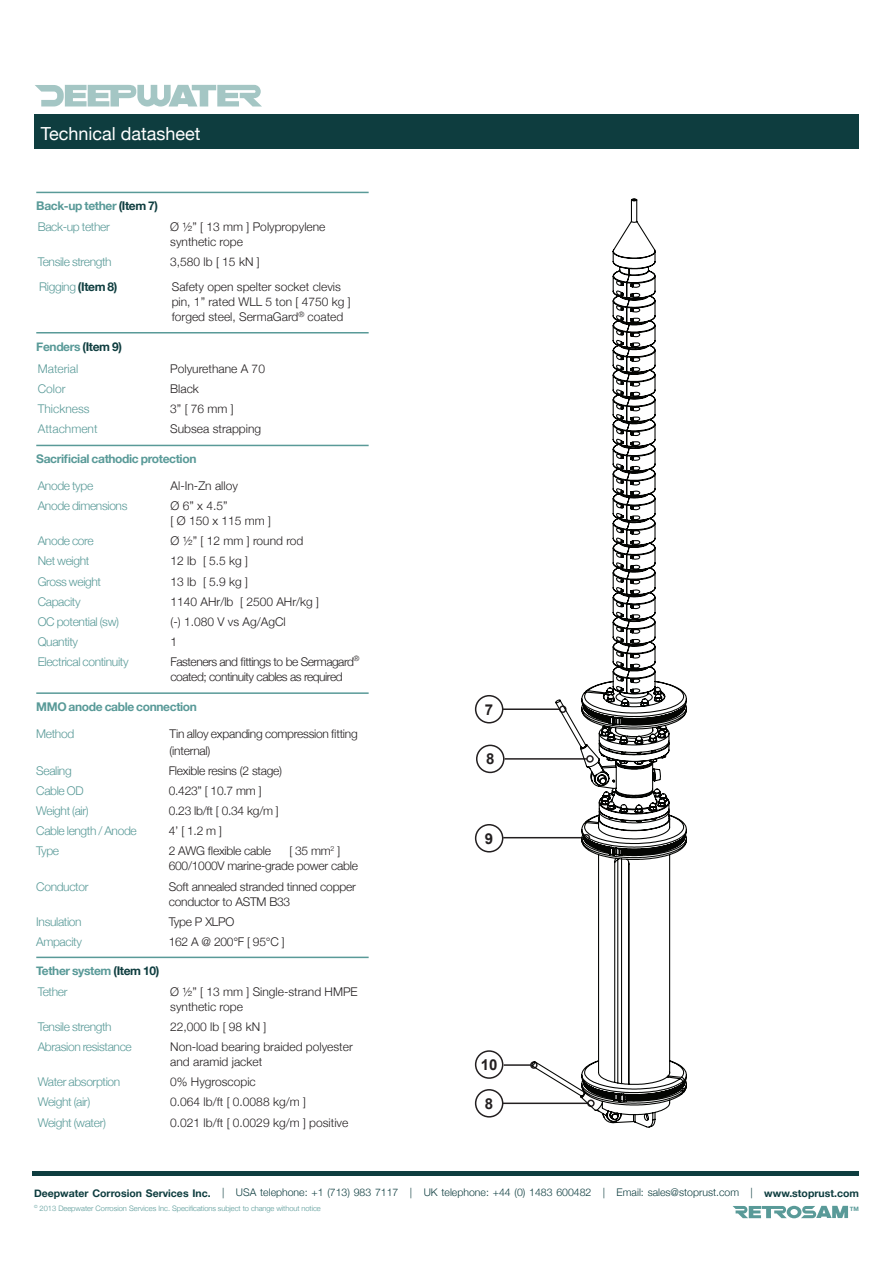
<style>
.page{position:relative;width:893px;height:1263px;background:#fff}
.page>*{position:absolute;margin:0;border:0;box-sizing:border-box;transform-origin:0 0}
.Table_Text_Style{font:18px "Helvetica Neue";color:#fff}
.t1{font:700 15px "Arial";color:#231f20}
.DW_Text_01_Heading_L{font:300 12px/15px "Helvetica Neue";color:#231f20}
.DW_General_Intro_Tex{font:300 12px "Helvetica Neue";letter-spacing:-.03em;color:#599a98}
.DW_Text_01_Heading_L-2{font:300 12px/15px "Helvetica Neue";letter-spacing:-.02em;color:#231f20}
.DW_Heading_02{font:700 12px "Helvetica Neue";letter-spacing:-.03em;color:#599a98}
.DW_Text_01_Heading_L-3{font:300 12px/15px "Helvetica Neue";letter-spacing:-.04em;color:#231f20}
.DW_General_Intro_Tex-2{font:300 12px "Helvetica Neue";color:#599a98}
.Table_Text_Style-2{font:300 10.5px "Helvetica Neue";color:#0e3d3f}
.Table_Text_Style-3{font:300 7.5px "Helvetica Neue";letter-spacing:-.01em;color:#599a98}
.DW_General_Intro_Tex-3{font:700 6px "Helvetica Neue";color:#599a98}
.s1{color:#0e3d3f}
.s2{font-weight:700;color:#0e3d3f}
.s3{font-weight:700}
</style>
<div class="page">
<div style="left:34px;top:115px;width:825px;height:34px;background:#0e3d3f"></div>
<div style="left:32px;top:1171px;width:827px;height:5px;background:#0e3d3f"></div>
<svg style="left:35px;top:85px;width:227px;height:22px"></svg>
<svg style="left:733px;top:1206px;width:115px;height:12px"></svg>
<hr style="left:36px;top:445px;width:333px;height:1px;background:#599a98">
<div style="left:475px;top:695px;width:28px;height:28px;border:2px solid #231f20;border-radius:50%"></div>
<hr style="left:502px;top:708px;width:58px;height:2px;background:#231f20">
<div style="left:476px;top:745px;width:28px;height:28px;border:2px solid #231f20;border-radius:50%"></div>
<hr style="left:36px;top:692px;width:333px;height:2px;background:#599a98">
<hr style="left:36px;top:332px;width:333px;height:1px;background:#599a98">
<div style="left:475px;top:824px;width:28px;height:28px;border:2px solid #231f20;border-radius:50%"></div>
<div style="left:475px;top:1050px;width:28px;height:29px;border:2px solid #231f20;border-radius:50%"></div>
<div style="left:475px;top:1089px;width:28px;height:28px;border:2px solid #231f20;border-radius:50%"></div>
<hr style="left:503px;top:1102px;width:85px;height:2px;background:#231f20">
<hr style="left:504px;top:1064px;width:27px;height:2px;background:#231f20">
<div style="left:530px;top:1061px;width:8px;height:8px;border:2px solid #231f20;border-radius:50%"></div>
<hr style="left:504px;top:758px;width:83px;height:2px;background:#231f20">
<hr style="left:503px;top:837px;width:80px;height:1px;background:#231f20">
<svg style="left:531px;top:198px;width:156px;height:930px"></svg>
<hr style="left:36px;top:192px;width:333px;height:1px;background:#599a98">
<hr style="left:36px;top:957px;width:333px;height:1px;background:#599a98">
<p class="Table_Text_Style" style="left:41px;top:119px;width:161px">Technical datasheet</p>
<h1 class="Table_Text_Style" style="left:47px;top:119px;width:161px">Technical datasheet</h1>
<p class="DW_Heading_02" style="left:36px;top:195px;width:123px">Back-up tether <span class="s1">(Item 7)</span></p>
<p class="DW_General_Intro_Tex" style="left:38px;top:217px;width:73px">Back-up tether</p>
<p class="DW_Text_01_Heading_L" style="left:170px;top:219px;width:157px">Ø ½” [ 13 mm ] Polypropylene</p>
<p class="DW_Text_01_Heading_L" style="left:170px;top:234px;width:74px">synthetic rope</p>
<p class="DW_General_Intro_Tex" style="left:38px;top:252px;width:75px">Tensile strength</p>
<p class="DW_Text_01_Heading_L" style="left:170px;top:254px;width:91px">3,580 lb [ 15 kN ]</p>
<p class="DW_General_Intro_Tex" style="left:39px;top:277px;width:80px">Rigging <span class="s2">(Item 8)</span></p>
<p class="DW_Text_01_Heading_L" style="left:172px;top:279px;width:180px">Safety open spelter socket clevis pin, 1” rated WLL 5 ton [ 4750 kg ] forged steel, SermaGard<sup>®</sup> coated</p>
<p class="DW_Heading_02" style="left:36px;top:335px;width:87px">Fenders <span class="s1">(Item 9)</span></p>
<p class="DW_General_Intro_Tex-2" style="left:38px;top:359px;width:42px">Material</p>
<p class="DW_Text_01_Heading_L" style="left:170px;top:361px;width:96px">Polyurethane A 70</p>
<p class="DW_General_Intro_Tex" style="left:38px;top:379px;width:29px">Color</p>
<p class="DW_Text_01_Heading_L" style="left:170px;top:381px;width:30px">Black</p>
<p class="DW_General_Intro_Tex-2" style="left:38px;top:399px;width:53px">Thickness</p>
<p class="DW_Text_01_Heading_L" style="left:170px;top:401px;width:65px">3” [ 76 mm ]</p>
<p class="DW_General_Intro_Tex-2" style="left:38px;top:419px;width:61px">Attachment</p>
<p class="DW_Text_01_Heading_L" style="left:170px;top:421px;width:92px">Subsea strapping</p>
<p class="DW_Heading_02" style="left:36px;top:448px;width:162px">Sacrificial cathodic protection</p>
<p class="DW_General_Intro_Tex" style="left:38px;top:476px;width:57px">Anode type</p>
<p class="DW_Text_01_Heading_L" style="left:171px;top:478px;width:69px">Al-In-Zn alloy</p>
<p class="DW_General_Intro_Tex" style="left:38px;top:496px;width:91px">Anode dimensions</p>
<p class="DW_Text_01_Heading_L" style="left:171px;top:498px;width:58px">Ø 6” x 4.5”</p>
<p class="DW_Text_01_Heading_L" style="left:171px;top:513px;width:102px">[ Ø 150 x 115 mm ]</p>
<p class="DW_General_Intro_Tex" style="left:38px;top:531px;width:57px">Anode core</p>
<p class="DW_Text_01_Heading_L" style="left:171px;top:533px;width:134px">Ø ½” [ 12 mm ] round rod</p>
<p class="DW_General_Intro_Tex" style="left:38px;top:551px;width:53px">Net weight</p>
<p class="DW_Text_01_Heading_L" style="left:171px;top:553px;width:79px">12 lb [ 5.5 kg ]</p>
<p class="DW_General_Intro_Tex" style="left:38px;top:571px;width:65px">Gross weight</p>
<p class="DW_Text_01_Heading_L" style="left:171px;top:573px;width:79px">13 lb [ 5.9 kg ]</p>
<p class="DW_General_Intro_Tex" style="left:38px;top:592px;width:44px">Capacity</p>
<p class="DW_Text_01_Heading_L" style="left:171px;top:593px;width:150px">1140 AHr/lb [ 2500 AHr/kg ]</p>
<p class="DW_General_Intro_Tex" style="left:38px;top:612px;width:83px">OC potential (sw)</p>
<p class="DW_Text_01_Heading_L" style="left:171px;top:613px;width:117px">(-) 1.080 V vs Ag/AgCl</p>
<p class="DW_General_Intro_Tex" style="left:38px;top:632px;width:42px">Quantity</p>
<p class="DW_Text_01_Heading_L" style="left:171px;top:633px;width:8px">1</p>
<p class="DW_General_Intro_Tex" style="left:38px;top:652px;width:92px">Electrical continuity</p>
<p class="DW_Text_01_Heading_L-3" style="left:171px;top:653px;width:190px">Fasteners and fittings to be Sermagard<sup>® </sup>coated; continuity cables as required</p>
<p class="DW_Heading_02" style="left:36px;top:696px;width:162px">MMO anode cable connection</p>
<p class="DW_General_Intro_Tex" style="left:36px;top:724px;width:39px">Method</p>
<p class="DW_Text_01_Heading_L-2" style="left:170px;top:725px;width:190px">Tin alloy expanding compression fitting</p>
<p class="DW_Text_01_Heading_L-2" style="left:170px;top:742px;width:42px">(internal)</p>
<p class="DW_General_Intro_Tex" style="left:36px;top:761px;width:37px">Sealing</p>
<p class="DW_Text_01_Heading_L-2" style="left:169px;top:762px;width:115px">Flexible resins (2 stage)</p>
<p class="DW_General_Intro_Tex" style="left:36px;top:781px;width:49px">Cable OD</p>
<p class="DW_Text_01_Heading_L" style="left:169px;top:783px;width:94px">0.423” [ 10.7 mm ]</p>
<p class="DW_General_Intro_Tex" style="left:36px;top:801px;width:54px">Weight (air)</p>
<p class="DW_Text_01_Heading_L" style="left:169px;top:803px;width:112px">0.23 lb/ft [ 0.34 kg/m ]</p>
<p class="DW_General_Intro_Tex" style="left:36px;top:821px;width:102px">Cable length / Anode</p>
<p class="DW_Text_01_Heading_L" style="left:169px;top:823px;width:55px">4’ [ 1.2 m ]</p>
<p class="DW_General_Intro_Tex" style="left:36px;top:841px;width:24px">Type</p>
<p class="DW_Text_01_Heading_L-2" style="left:169px;top:843px;width:104px">2 AWG flexible cable</p>
<p class="DW_Text_01_Heading_L-2" style="left:169px;top:843px;width:191px;text-indent:121px">[ 35 mm<sup>2</sup> ]<br>600/1000V marine-grade power cable</p>
<p class="DW_General_Intro_Tex" style="left:36px;top:877px;width:54px">Conductor</p>
<p class="DW_Text_01_Heading_L-2" style="left:169px;top:878px;width:188px">Soft annealed stranded tinned copper conductor to ASTM B33</p>
<p class="DW_General_Intro_Tex" style="left:36px;top:912px;width:47px">Insulation</p>
<p class="DW_Text_01_Heading_L-2" style="left:169px;top:913px;width:67px">Type P XLPO</p>
<p class="DW_General_Intro_Tex" style="left:36px;top:932px;width:47px">Ampacity</p>
<p class="DW_Text_01_Heading_L" style="left:169px;top:933px;width:117px">162 A @ 200°F [ 95°C ]</p>
<p class="DW_Heading_02" style="left:36px;top:960px;width:124px">Tether system <span class="s1">(Item 10)</span></p>
<p class="DW_General_Intro_Tex" style="left:38px;top:982px;width:31px">Tether</p>
<p class="DW_Text_01_Heading_L" style="left:170px;top:983px;width:189px">Ø ½” [ 13 mm ] Single-strand HMPE</p>
<p class="DW_Text_01_Heading_L" style="left:170px;top:998px;width:74px">synthetic rope</p>
<p class="DW_General_Intro_Tex" style="left:38px;top:1017px;width:75px">Tensile strength</p>
<p class="DW_Text_01_Heading_L" style="left:170px;top:1019px;width:98px">22,000 lb [ 98 kN ]</p>
<p class="DW_General_Intro_Tex" style="left:38px;top:1037px;width:95px">Abrasion resistance</p>
<p class="DW_Text_01_Heading_L" style="left:170px;top:1039px;width:184px">Non-load bearing braided polyester and aramid jacket</p>
<p class="DW_General_Intro_Tex" style="left:38px;top:1072px;width:84px">Water absorption</p>
<p class="DW_Text_01_Heading_L" style="left:170px;top:1074px;width:87px">0% Hygroscopic</p>
<p class="DW_General_Intro_Tex" style="left:38px;top:1092px;width:54px">Weight (air)</p>
<p class="DW_Text_01_Heading_L" style="left:170px;top:1094px;width:137px">0.064 lb/ft [ 0.0088 kg/m ]</p>
<p class="DW_General_Intro_Tex" style="left:38px;top:1112px;width:70px">Weight (water)</p>
<p class="DW_Text_01_Heading_L" style="left:170px;top:1114px;width:180px">0.021 lb/ft [ 0.0029 kg/m ] positive</p>
<p class="t1" style="left:485px;top:699px;width:10px">7</p>
<p class="t1" style="left:486px;top:749px;width:10px">8</p>
<p class="t1" style="left:485px;top:828px;width:10px">9</p>
<p class="t1" style="left:481px;top:1055px;width:18px">10</p>
<p class="t1" style="left:485px;top:1093px;width:10px">8</p>
<p class="Table_Text_Style-2" style="left:34px;top:1184px;width:826px"><span class="s3">Deepwater Corrosion Services Inc.</span> | USA telephone: +1 (713) 983 7117 | UK telephone: +44 (0) 1483 600482 | Email: sales@stoprust.com | <span class="s3">www.stoprust.com</span></p>
<p class="Table_Text_Style-3" style="left:34px;top:1202px;width:288px"><sup>©</sup> 2013 Deepwater Corrosion Services Inc. Specifications subject to change without notice</p>
<p class="DW_General_Intro_Tex-3" style="left:850px;top:1203px;width:11px">TM</p>
</div>
